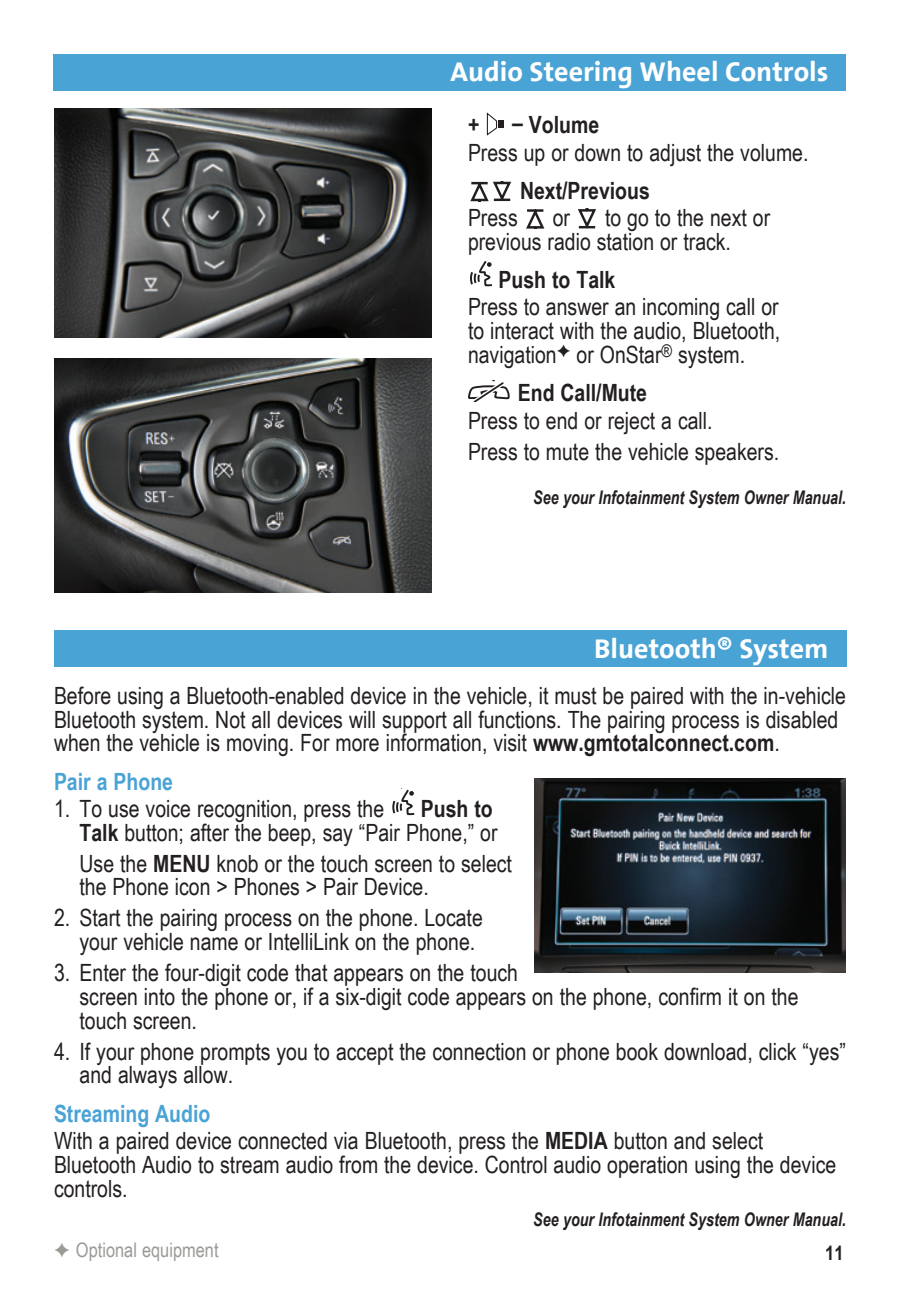
<style>
.page{position:relative;width:900px;height:1297px;background:#fff}
.page>*{position:absolute;margin:0;border:0;box-sizing:border-box;transform-origin:0 0}
.blue_subbar_right{font:700 27.5px "GM Sans";color:#fff}
.get_to_know_text_BOD{font:23.75px/23.8px "Arial Narrow";color:#231f20}
.get_to_know_BULLETS{font:23.75px/23.8px "Arial Narrow";color:#231f20}
.get_to_know_BOLD_9_5{font:700 23.75px "Arial Narrow";color:#231f20}
.get_to_know_blue_sub{font:700 23.75px "Arial Narrow";color:#4aa3d5}
.t1{font:20px "Arial Narrow";color:#9a9a97}
.t2{font:700 20px "Arial Narrow";color:#231f20}
.see_section_7_5_cond{font:italic 700 18.75px "Arial Narrow";color:#231f20;scale:.93 1}
.s1{font-weight:700}
</style>
<div class="page">
<div style="left:54px;top:54px;width:792px;height:36px;background:#4aa3d5"></div>
<img style="left:54px;top:108px;width:378px;height:230px">
<img style="left:54px;top:358px;width:378px;height:234px">
<svg style="left:486px;top:112px;width:17px;height:24px"></svg>
<svg style="left:470px;top:181px;width:41px;height:20px"></svg>
<svg style="left:526px;top:209px;width:18px;height:19px"></svg>
<svg style="left:578px;top:209px;width:18px;height:19px"></svg>
<svg style="left:470px;top:261px;width:22px;height:25px"></svg>
<svg style="left:468px;top:381px;width:42px;height:20px"></svg>
<div style="left:54px;top:630px;width:792px;height:36px;background:#4aa3d5"></div>
<svg style="left:392px;top:788px;width:22px;height:27px"></svg>
<img style="left:535px;top:778px;width:311px;height:194px">
<p class="blue_subbar_right" style="left:450px;top:56px;width:380px">Audio Steering Wheel Controls</p>
<p class="get_to_know_BOLD_9_5" style="left:468px;top:107px;width:13px">+</p>
<p class="get_to_know_BOLD_9_5" style="left:512px;top:107px;width:89px">– Volume</p>
<p class="get_to_know_text_BOD" style="left:468px;top:139px;width:342px">Press up or down to adjust the volume.</p>
<p class="get_to_know_BOLD_9_5" style="left:520px;top:172px;width:131px">Next/Previous</p>
<p class="get_to_know_text_BOD" style="left:468px;top:205px;width:51px">Press</p>
<p class="get_to_know_text_BOD" style="left:553px;top:205px;width:19px">or</p>
<p class="get_to_know_text_BOD" style="left:468px;top:205px;width:304px;text-indent:137px">to go to the next or previous radio station or track.</p>
<p class="get_to_know_BOLD_9_5" style="left:499px;top:262px;width:118px">Push to Talk</p>
<p class="get_to_know_text_BOD" style="left:468px;top:294px;width:314px;text-align:justify">Press to answer an incoming call or to interact with the audio, Bluetooth, navigation or OnStar<sup>®</sup> system.</p>
<p class="get_to_know_BOLD_9_5" style="left:518px;top:375px;width:131px">End Call/Mute</p>
<p class="get_to_know_text_BOD" style="left:468px;top:407px;width:246px">Press to end or reject a call.</p>
<p class="get_to_know_text_BOD" style="left:468px;top:438px;width:313px">Press to mute the vehicle speakers.</p>
<p class="see_section_7_5_cond" style="left:533px;top:483px;width:338px">See your Infotainment System Owner Manual.</p>
<p class="blue_subbar_right" style="left:594px;top:632px;width:236px">Bluetooth® System</p>
<p class="get_to_know_text_BOD" style="left:54px;top:682px;width:793px">Before using a Bluetooth-enabled device in the vehicle, it must be paired with the in-vehicle<br>Bluetooth system. Not all devices will support all functions. The pairing process is disabled when the vehicle is moving. For more information, visit <span class="s1">www.gmtotalconnect.com</span>.</p>
<p class="get_to_know_blue_sub" style="left:54px;top:763px;width:121px">Pair a Phone</p>
<p class="get_to_know_BULLETS" style="left:54px;top:795px;width:332px">1. To use voice recognition, press the</p>
<p class="get_to_know_BULLETS" style="left:80px;top:795px;width:419px;text-align:right"><span class="s1">Push to<br>Talk</span> button; after the beep, say “Pair Phone,” or</p>
<p class="get_to_know_BULLETS" style="left:80px;top:850px;width:434px">Use the <span class="s1">MENU</span> knob or the touch screen to select the Phone icon &gt; Phones &gt; Pair Device.</p>
<p class="get_to_know_BULLETS" style="left:80px;top:905px;width:405px;text-indent:-26px">2. Start the pairing process on the phone. Locate your vehicle name or IntelliLink on the phone.</p>
<p class="get_to_know_BULLETS" style="left:80px;top:959px;width:720px;text-indent:-26px">3. Enter the four-digit code that appears on the touch<br>screen into the phone or, if a six-digit code appears on the phone, confirm it on the touch screen.</p>
<p class="get_to_know_BULLETS" style="left:80px;top:1038px;width:768px;text-indent:-26px">4. If your phone prompts you to accept the connection or phone book download, click “yes” and always allow.</p>
<p class="get_to_know_blue_sub" style="left:54px;top:1094px;width:158px">Streaming Audio</p>
<p class="get_to_know_text_BOD" style="left:54px;top:1127px;width:784px">With a paired device connected via Bluetooth, press the <span class="s1">MEDIA</span> button and select<br>Bluetooth Audio to stream audio from the device. Control audio operation using the device controls.</p>
<p class="see_section_7_5_cond" style="left:533px;top:1205px;width:338px">See your Infotainment System Owner Manual.</p>
<p class="t1" style="left:76px;top:1234px;width:144px">Optional equipment</p>
<p class="t2" style="left:825px;top:1237px;width:20px">11</p>
</div>
